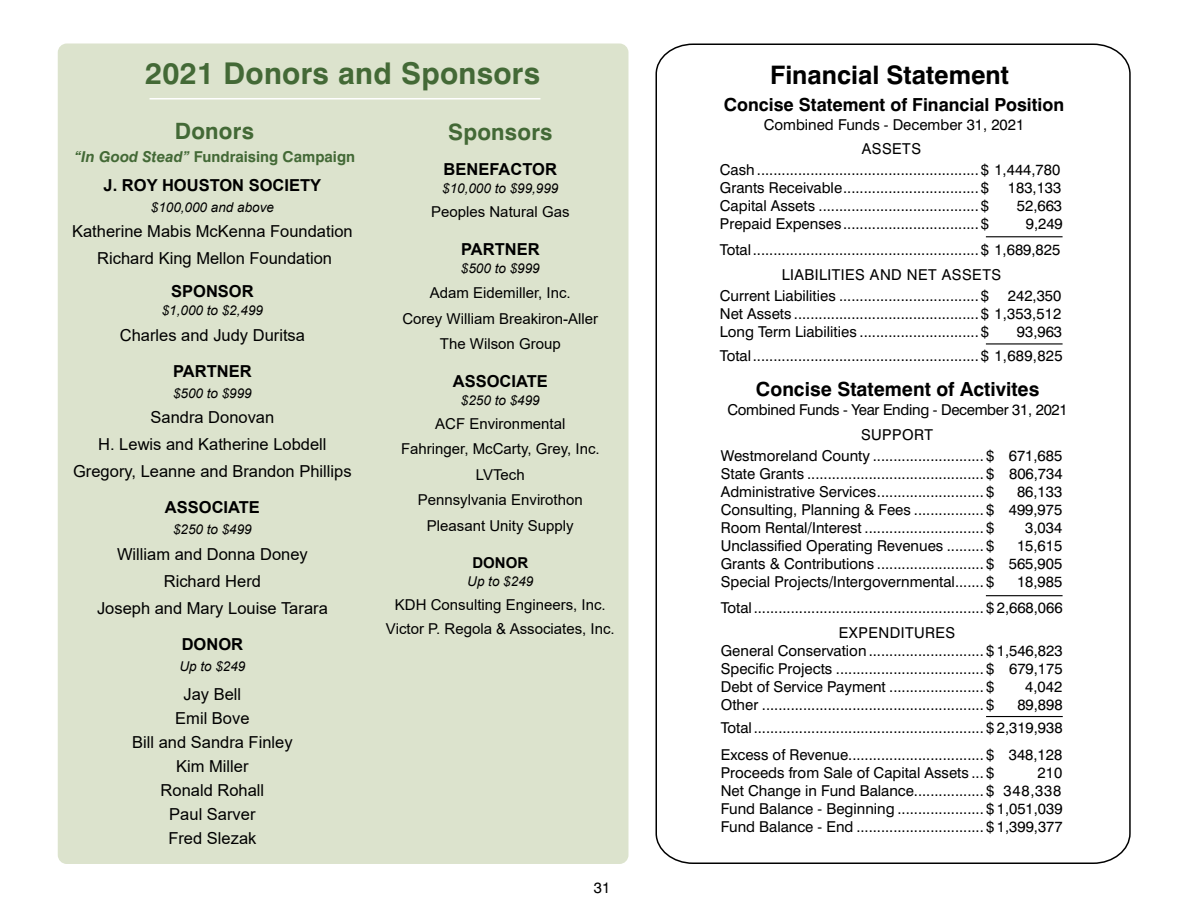
<style>
.page{position:relative;width:1188px;height:918px;background:#fff}
.page>*{position:absolute;margin:0;border:0;box-sizing:border-box;transform-origin:0 0}
.t1{font:700 30px "Swiss 721 BT";letter-spacing:.01em;color:#436936}
.t2{font:700 25.5px "Swiss 721 BT";color:#000}
.t3{font:700 22.5px "Swiss 721 BT";letter-spacing:.01em;color:#436936}
.t4{font:700 19.5px "Swiss 721 BT";color:#000}
.t5{font:700 18px "Swiss 721 BT";color:#000}
.t6{font:16.5px/24px "Arial";color:#000;text-align:center}
.t7{font:700 16.5px "Arial";color:#000}
.t8{font:15px/18px "Swiss 721 BT";color:#000;text-align:justify}
.t9{font:15px/25.5px "Arial";color:#000;text-align:center}
.t10{font:15px/25px "Swiss 721 BT";letter-spacing:-.02em;color:#000;text-align:center}
.t11{font:15px "Swiss 721 BT";letter-spacing:.03em;color:#000}
.t12{font:700 15px "Swiss 721 BT";color:#436936}
.t13{font:700 15px "Arial";color:#000}
.t14{font:italic 13.5px "Arial";color:#000}
.s1{font-style:italic}
</style>
<div class="page">
<div style="left:58px;top:44px;width:570px;height:820px;background:#dce3cd;border-radius:9px"></div>
<svg style="left:655px;top:43px;width:476px;height:821px"></svg>
<hr style="left:150px;top:98px;width:390px;height:2px;background:#fff">
<hr style="left:986px;top:595px;width:77px;height:1px;background:#000">
<hr style="left:986px;top:716px;width:77px;height:1px;background:#000">
<hr style="left:986px;top:343px;width:77px;height:2px;background:#000">
<hr style="left:986px;top:236px;width:77px;height:1px;background:#000">
<h1 class="t1" style="left:145px;top:55px;width:396px">2021 Donors and Sponsors</h1>
<h3 class="t3" style="left:175px;top:117px;width:81px">Donors</h3>
<p class="t12" style="left:74px;top:147px;width:282px"><span class="s1">“In Good Stead”</span> Fundraising Campaign</p>
<p class="t7" style="left:104px;top:173px;width:219px">J. ROY HOUSTON SOCIETY</p>
<p class="t14" style="left:151px;top:198px;width:125px">$100,000 and above</p>
<p class="t6" style="left:72px;top:218px;width:282px;line-height:27px">Katherine Mabis McKenna Foundation<br>Richard King Mellon Foundation</p>
<p class="t7" style="left:171px;top:280px;width:84px">SPONSOR</p>
<p class="t14" style="left:162px;top:302px;width:103px">$1,000 to $2,499</p>
<p class="t6" style="left:120px;top:323px;width:187px">Charles and Judy Duritsa</p>
<p class="t7" style="left:173px;top:359px;width:80px">PARTNER</p>
<p class="t14" style="left:173px;top:384px;width:80px">$500 to $999</p>
<p class="t6" style="left:73px;top:404px;width:280px;line-height:27px">Sandra Donovan<br>H. Lewis and Katherine Lobdell<br>Gregory, Leanne and Brandon Phillips</p>
<p class="t7" style="left:165px;top:496px;width:97px">ASSOCIATE</p>
<p class="t14" style="left:173px;top:521px;width:80px">$250 to $499</p>
<p class="t6" style="left:97px;top:540px;width:232px;line-height:27px">William and Donna Doney<br>Richard Herd<br>Joseph and Mary Louise Tarara</p>
<p class="t7" style="left:182px;top:633px;width:63px">DONOR</p>
<p class="t14" style="left:179px;top:658px;width:68px">Up to $249</p>
<p class="t6" style="left:132px;top:682px;width:162px">Jay Bell<br>Emil Bove<br>Bill and Sandra Finley<br>Kim Miller<br>Ronald Rohall<br>Paul Sarver<br>Fred Slezak</p>
<h3 class="t3" style="left:448px;top:118px;width:106px">Sponsors</h3>
<p class="t7" style="left:444px;top:158px;width:115px">BENEFACTOR</p>
<p class="t14" style="left:442px;top:180px;width:118px">$10,000 to $99,999</p>
<p class="t9" style="left:431px;top:199px;width:140px">Peoples Natural Gas</p>
<p class="t7" style="left:461px;top:237px;width:80px">PARTNER</p>
<p class="t14" style="left:461px;top:259px;width:80px">$500 to $999</p>
<p class="t9" style="left:402px;top:280px;width:197px">Adam Eidemiller, Inc.<br>Corey William Breakiron-Aller<br>The Wilson Group</p>
<p class="t7" style="left:453px;top:369px;width:97px">ASSOCIATE</p>
<p class="t14" style="left:461px;top:391px;width:80px">$250 to $499</p>
<p class="t9" style="left:401px;top:410px;width:200px">ACF Environmental<br>Fahringer, McCarty, Grey, Inc.<br>LVTech<br>Pennsylvania Envirothon<br>Pleasant Unity Supply</p>
<p class="t13" style="left:472px;top:552px;width:57px">DONOR</p>
<p class="t14" style="left:467px;top:573px;width:68px">Up to $249</p>
<p class="t9" style="left:386px;top:593px;width:230px;line-height:24px">KDH Consulting Engineers, Inc.<br>Victor P. Regola &amp; Associates, Inc.</p>
<p class="t8" style="left:594px;top:879px;width:18px">31</p>
<h2 class="t2" style="left:770px;top:60px;width:240px">Financial Statement</h2>
<p class="t5" style="left:724px;top:93px;width:342px">Concise Statement of Financial Position</p>
<p class="t8" style="left:764px;top:116px;width:262px">Combined Funds - December 31, 2021</p>
<p class="t8" style="left:720px;top:138px;width:342px;line-height:21px;text-align:center">ASSETS<br>Cash ...................................................... $ 1,444,780</p>
<p class="t8" style="left:720px;top:179px;width:271px">Grants Receivable................................. $</p>
<p class="t8" style="left:1008px;top:179px;width:55px">183,133</p>
<p class="t8" style="left:720px;top:197px;width:271px">Capital Assets ....................................... $</p>
<p class="t8" style="left:1017px;top:197px;width:47px">52,663</p>
<p class="t8" style="left:720px;top:215px;width:271px">Prepaid Expenses................................. $</p>
<p class="t8" style="left:1026px;top:215px;width:38px">9,249</p>
<p class="t8" style="left:720px;top:240px;width:342px">Total....................................................... $ 1,689,825</p>
<p class="t11" style="left:782px;top:266px;width:221px">LIABILITIES AND NET ASSETS</p>
<p class="t8" style="left:720px;top:287px;width:271px">Current Liabilities .................................. $</p>
<p class="t8" style="left:720px;top:287px;width:343px;text-indent:288px">242,350<br>Net Assets ............................................. $ 1,353,512<br>Long Term Liabilities ............................. $</p>
<p class="t8" style="left:720px;top:320px;width:344px;line-height:24px;text-align:right">93,963<br>Total....................................................... $ 1,689,825</p>
<h3 class="t4" style="left:756px;top:377px;width:285px">Concise Statement of Activites</h3>
<p class="t10" style="left:728px;top:397px;width:342px">Combined Funds - Year Ending - December 31, 2021<br>SUPPORT</p>
<p class="t8" style="left:721px;top:447px;width:343px">Westmoreland County ........................... $ 671,685<br>State Grants ........................................... $ 806,734<br>Administrative Services.......................... $</p>
<p class="t8" style="left:721px;top:483px;width:343px;text-indent:296px">86,133<br>Consulting, Planning &amp; Fees ................. $ 499,975<br>Room Rental/Interest ............................. $</p>
<p class="t8" style="left:1025px;top:519px;width:39px">3,034</p>
<p class="t8" style="left:721px;top:537px;width:275px">Unclassified Operating Revenues ......... $</p>
<p class="t8" style="left:721px;top:537px;width:343px;text-indent:296px">15,615<br>Grants &amp; Contributions .......................... $ 565,905<br>Special Projects/Intergovernmental....... $</p>
<p class="t8" style="left:1017px;top:573px;width:47px">18,985</p>
<p class="t8" style="left:721px;top:599px;width:343px">Total........................................................ $ 2,668,066</p>
<p class="t11" style="left:839px;top:624px;width:118px">EXPENDITURES</p>
<p class="t8" style="left:721px;top:642px;width:343px">General Conservation ............................ $ 1,546,823<br>Specific Projects .................................... $ 679,175<br>Debt of Service Payment ....................... $</p>
<p class="t8" style="left:1025px;top:678px;width:39px">4,042</p>
<p class="t8" style="left:721px;top:696px;width:275px">Other ...................................................... $</p>
<p class="t8" style="left:721px;top:694px;width:343px;line-height:22.5px;text-align:right">89,898<br>Total........................................................ $ 2,319,938</p>
<p class="t8" style="left:721px;top:746px;width:343px">Excess of Revenue................................. $ 348,128<br>Proceeds from Sale of Capital Assets ... $</p>
<p class="t8" style="left:721px;top:764px;width:343px;text-indent:317px">210<br>Net Change in Fund Balance................. $ 348,338<br>Fund Balance - Beginning ..................... $ 1,051,039<br>Fund Balance - End ............................... $ 1,399,377</p>
</div>
